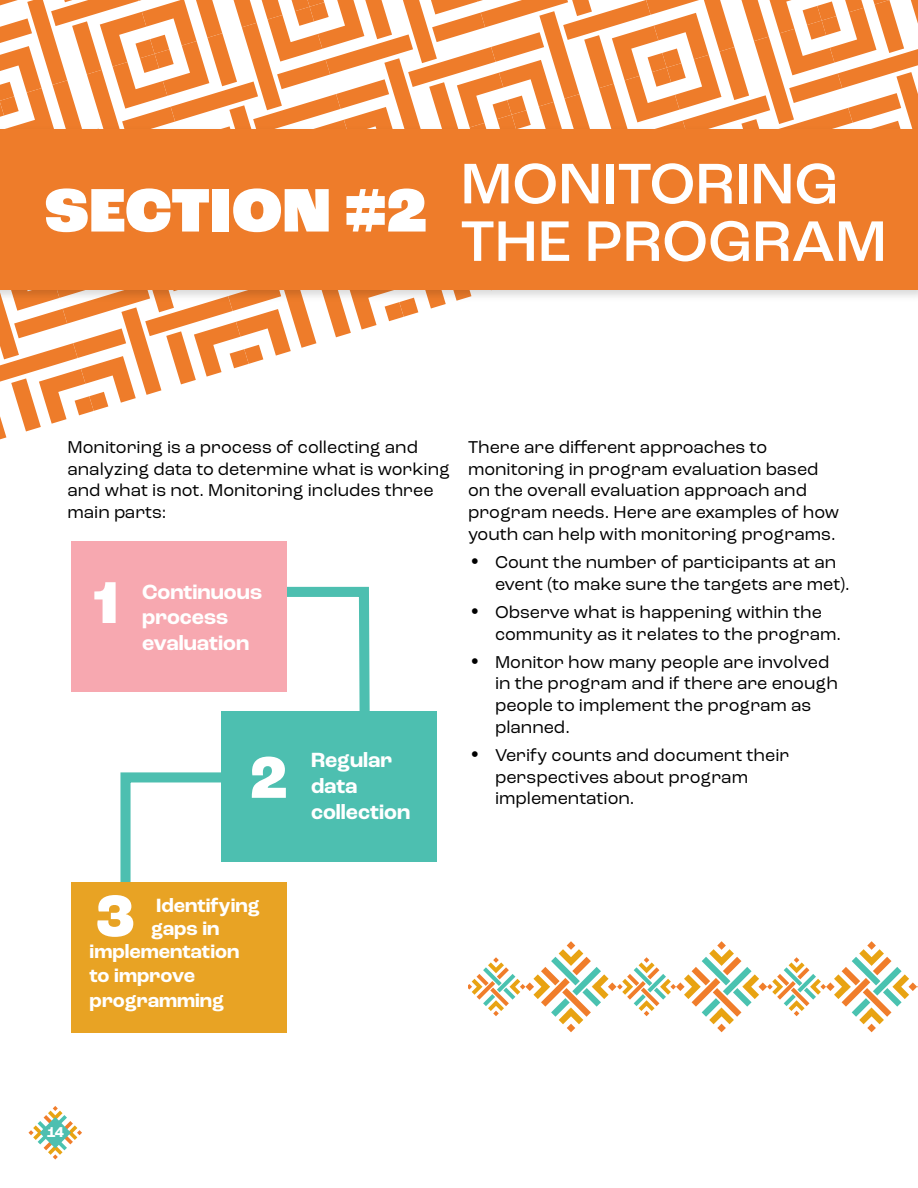
<style>
.page{position:relative;width:918px;height:1188px;background:#fff}
.page>*{position:absolute;margin:0;border:0;box-sizing:border-box;transform-origin:0 0}
.t1{font:800 61.95px "Roc Grotesk";color:#fff}
.t2{font:500 60px/57.6px "Roc Grotesk";color:#fff}
.t3{font:700 21.6px/26px "Roc Grotesk";color:#fff}
.t4{font:700 20.1px "Roc Grotesk";color:#fff}
.t5{font:18px/21.6px "Roc Grotesk";color:#000}
.t6{font:700 15px "Roc Grotesk";color:#fff}
.s1{font-weight:900;font-size:64.5px}
.s2{font-family:"Futura";font-weight:500;font-stretch:condensed}
</style>
<div class="page">
<svg style="left:28px;top:1106px;width:54px;height:54px"></svg>
<svg style="left:120px;top:586px;width:255px;height:296px"></svg>
<svg style="left:0;top:0;width:918px;height:439px"></svg>
<div style="left:0;top:125px;width:918px;height:178px;background:#000;opacity:.16"></div>
<div style="left:0;top:129px;width:918px;height:161px;background:#ee7c2a"></div>
<div style="left:71px;top:542px;width:216px;height:150px;background:#f7a8b0"></div>
<div style="left:221px;top:712px;width:216px;height:150px;background:#4dbfb0"></div>
<div style="left:71px;top:882px;width:216px;height:150px;background:#e8a324"></div>
<svg style="left:468px;top:941px;width:450px;height:91px"></svg>
<h2 class="t2" style="left:461px;top:155px;width:428px;text-indent:-416px"><span class="s1">SECTION #2</span> MONITORING<br>THE PROGRAM</h2>
<p class="t5" style="left:68px;top:437px;width:384px">Monitoring is a process of collecting and analyzing data to determine what is working and what is not. Monitoring includes three main parts:</p>
<p class="t5" style="left:468px;top:437px;width:373px">There are different approaches to monitoring in program evaluation based on the overall evaluation approach and program needs. Here are examples of how youth can help with monitoring programs.</p>
<p class="t5" style="left:495px;top:551px;width:356px;text-indent:-27px"><span class="s2">•</span> Count the number of participants at an event (to make sure the targets are met).</p>
<p class="t5" style="left:495px;top:601px;width:348px;text-indent:-27px"><span class="s2">•</span> Observe what is happening within the community as it relates to the program.</p>
<p class="t5" style="left:495px;top:651px;width:344px;text-indent:-27px"><span class="s2">•</span> Monitor how many people are involved in the program and if there are enough people to implement the program as planned.</p>
<p class="t5" style="left:495px;top:744px;width:296px;text-indent:-27px"><span class="s2">•</span> Verify counts and document their perspectives about program implementation.</p>
<h1 class="t1" style="left:94px;top:564px;width:27px">1</h1>
<p class="t3" style="left:142px;top:579px;width:122px">Continuous process evaluation</p>
<p class="t3" style="left:311px;top:747px;width:101px">Regular data collection</p>
<h1 class="t1" style="left:250px;top:739px;width:40px">2</h1>
<h1 class="t1" style="left:96px;top:877px;width:40px">3</h1>
<p class="t4" style="left:156px;top:893px;width:105px">Identifying</p>
<p class="t4" style="left:151px;top:916px;width:70px">gaps in</p>
<p class="t4" style="left:90px;top:939px;width:151px">implementation</p>
<p class="t4" style="left:90px;top:963px;width:107px">to improve</p>
<p class="t4" style="left:90px;top:987px;width:136px">programming</p>
<p class="t6" style="left:47px;top:1122px;width:19px">14</p>
</div>
